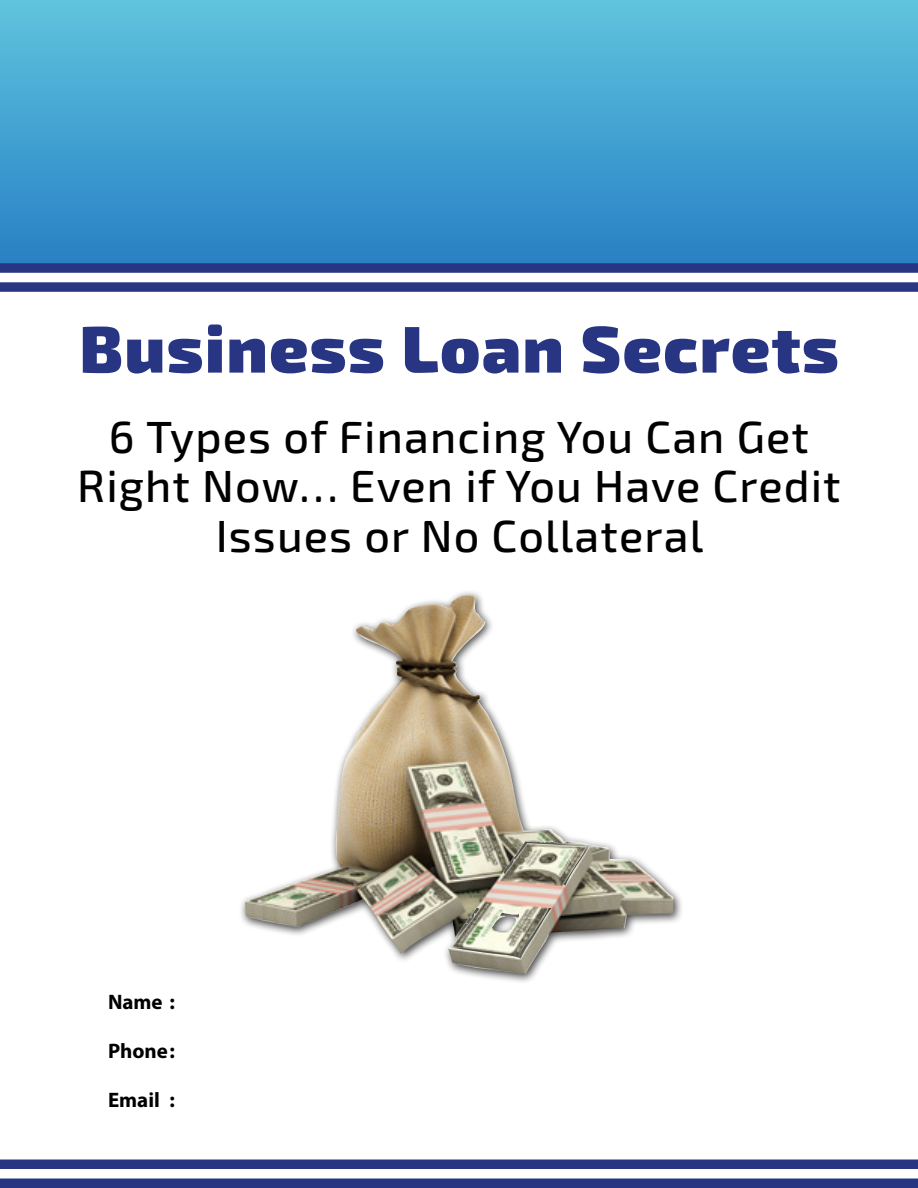
<style>
.page{position:relative;width:918px;height:1188px;background:#fff}
.page>*{position:absolute;margin:0;border:0;box-sizing:border-box;transform-origin:0 0}
.t1{font:900 66px "Exo 2.0";letter-spacing:.025em;color:#283583}
.t2{font:500 45px/49.5px "Exo 2.0";letter-spacing:.025em;color:#000;text-align:center}
.t3{font:700 21px "Myriad Pro";color:#000}
</style>
<div class="page">
<div style="left:0;top:0;width:918px;height:266px;background:linear-gradient(to bottom,#60c4de,#2880c4)"></div>
<div style="left:0;top:263px;width:918px;height:10px;background:#283583"></div>
<div style="left:0;top:282px;width:918px;height:10px;background:#283583"></div>
<div style="left:0;top:1159px;width:918px;height:10px;background:#283583"></div>
<div style="left:0;top:1179px;width:918px;height:9px;background:#283583"></div>
<img style="left:245px;top:595px;width:428px;height:379px">
<h1 class="t1" style="left:79px;top:309px;width:761px">Business Loan Secrets</h1>
<p class="t2" style="left:77px;top:413px;width:765px">6 Types of Financing You Can Get<br>Right Now… Even if You Have Credit<br>Issues or No Collateral</p>
<p class="t3" style="left:108px;top:989px;width:68px">Name :</p>
<p class="t3" style="left:108px;top:1037px;width:68px">Phone:</p>
<p class="t3" style="left:108px;top:1086px;width:68px">Email :</p>
</div>
